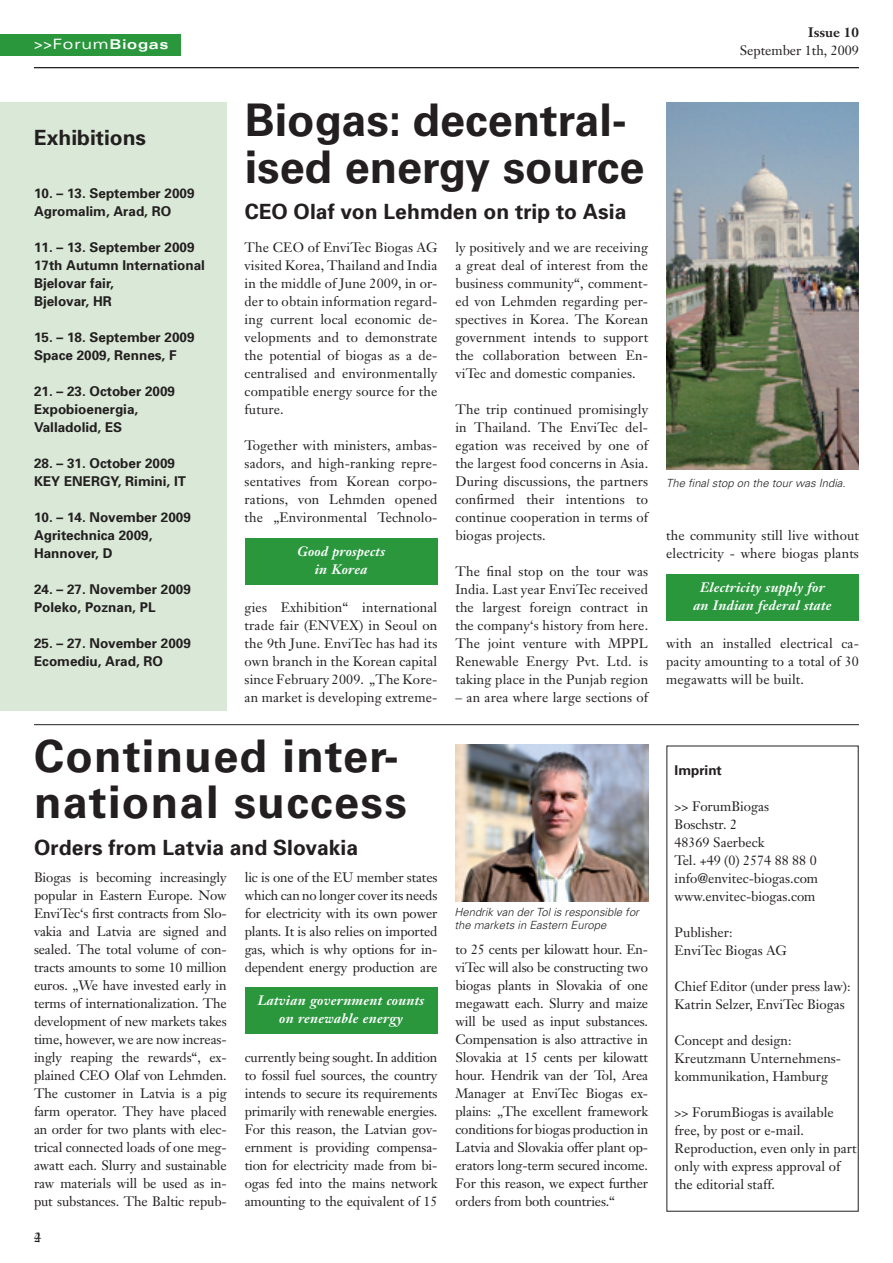
<style>
.page{position:relative;width:893px;height:1263px;background:#fff}
.page>*{position:absolute;margin:0;border:0;box-sizing:border-box;transform-origin:0 0}
.t1{font:700 45px/46.5px "Univers CE";color:#231f20}
.t2{font:700 45px/46.5px "Univers CE";letter-spacing:.03em;color:#231f20}
.t3{font:700 21px "Univers";color:#231f20}
.t4{font:expanded 14.25px "Univers";letter-spacing:.06em;color:#fff}
.t5{font:13.5px/18px "Janson Text";color:#231f20;text-align:justify}
.t6{font:700 13.5px/18px "Univers";color:#231f20}
.t7{font:italic 700 13.5px/18px "Janson Text";letter-spacing:.02em;color:#fff;text-align:center}
.t8{font:700 13.5px "Janson Text";color:#231f20}
.t9{font:italic 300 11.25px/13.5px "Univers";color:#231f20}
.s1{font-weight:700;font-size:13.5px}
</style>
<div class="page">
<div style="left:0;top:34px;width:181px;height:21px;background:#2a973d"></div>
<hr style="left:34px;top:67px;width:825px;height:1px;background:#231f20">
<div style="left:0;top:102px;width:227px;height:608px;background:#dae9d7"></div>
<div style="left:245px;top:987px;width:192px;height:46px;background:#2a973d"></div>
<hr style="left:34px;top:724px;width:825px;height:1px;background:#231f20">
<img style="left:456px;top:745px;width:193px;height:156px">
<div style="left:666px;top:574px;width:193px;height:47px;background:#2a973d"></div>
<div style="left:245px;top:538px;width:192px;height:47px;background:#2a973d"></div>
<img style="left:666px;top:102px;width:193px;height:368px">
<p class="t4" style="left:34px;top:36px;width:136px">&gt;&gt;Forum<span class="s1">Biogas</span></p>
<p class="t8" style="left:808px;top:24px;width:52px">Issue 10</p>
<p class="t5" style="left:740px;top:42px;width:121px">September 1th, 2009</p>
<h2 class="t3" style="left:34px;top:125px;width:114px">Exhibitions</h2>
<p class="t6" style="left:34px;top:184px;width:162px">10. – 13. September 2009<br>Agromalim, Arad, RO</p>
<p class="t6" style="left:34px;top:238px;width:173px">11. – 13. September 2009<br>17th Autumn International<br>Bjelovar fair,<br>Bjelovar, HR</p>
<p class="t6" style="left:34px;top:328px;width:162px">15. – 18. September 2009<br>Space 2009, Rennes, F</p>
<p class="t6" style="left:34px;top:382px;width:143px">21. – 23. October 2009<br>Expobioenergia,<br>Valladolid, ES</p>
<p class="t6" style="left:34px;top:454px;width:154px">28. – 31. October 2009<br>KEY ENERGY, Rimini, IT</p>
<p class="t6" style="left:34px;top:508px;width:158px">10. – 14. November 2009<br>Agritechnica 2009,<br>Hannover, D</p>
<p class="t6" style="left:34px;top:580px;width:158px">24. – 27. November 2009<br>Poleko, Poznan, PL</p>
<p class="t6" style="left:34px;top:634px;width:158px">25. – 27. November 2009<br>Ecomediu, Arad, RO</p>
<h1 class="t1" style="left:245px;top:98px;width:401px">Biogas: decentral&shy;ised energy source</h1>
<h2 class="t3" style="left:245px;top:199px;width:383px">CEO Olaf von Lehmden on trip to Asia</h2>
<p class="t5" style="left:245px;top:238px;width:194px">The CEO of EnviTec Biogas AG visited Korea, Thailand and India in the middle of June 2009, in or&shy;der to obtain information regard&shy;ing current local economic de&shy;velopments and to demonstrate the potential of biogas as a de&shy;centralised and environmentally compatible energy source for the future.</p>
<p class="t5" style="left:245px;top:436px;width:194px">Together with ministers, ambas&shy;sadors, and high-ranking repre&shy;sentatives from Korean corpo&shy;rations, von Lehmden opened the „Environmental Technolo-</p>
<p class="t7" style="left:297px;top:542px;width:90px">Good prospects in Korea</p>
<p class="t5" style="left:245px;top:598px;width:194px">gies Exhibition“ international trade fair (ENVEX) in Seoul on the 9th June. EnviTec has had its own branch in the Korean capital since February 2009. „The Kore&shy;an market is developing extreme-</p>
<p class="t5" style="left:455px;top:238px;width:194px">ly positively and we are receiving a great deal of interest from the business community“, comment&shy;ed von Lehmden regarding per&shy;spectives in Korea. The Korean government intends to support the collaboration between En&shy;viTec and domestic companies.</p>
<p class="t5" style="left:455px;top:400px;width:194px">The trip continued promisingly in Thailand. The EnviTec del&shy;egation was received by one of the largest food concerns in Asia.<br>During discussions, the partners confirmed their intentions to continue cooperation in terms of biogas projects.</p>
<p class="t5" style="left:455px;top:562px;width:194px">The final stop on the tour was India. Last year EnviTec received the largest foreign contract in the company‘s history from here.<br>The joint venture with MPPL Renewable Energy Pvt. Ltd. is taking place in the Punjab region</p>
<p class="t5" style="left:455px;top:688px;width:194px">– an area where large sections of</p>
<h1 class="t2" style="left:34px;top:734px;width:374px">Continued inter&shy;national success</h1>
<h2 class="t3" style="left:34px;top:835px;width:326px">Orders from Latvia and Slovakia</h2>
<p class="t5" style="left:34px;top:868px;width:194px">Biogas is becoming increasingly popular in Eastern Europe. Now EnviTec‘s first contracts from Slo&shy;vakia and Latvia are signed and sealed. The total volume of con&shy;tracts amounts to some 10 million euros. „We have invested early in terms of internationalization. The development of new markets takes time, however, we are now increas&shy;ingly reaping the rewards“, ex&shy;plained CEO Olaf von Lehmden.<br>The customer in Latvia is a pig farm operator. They have placed an order for two plants with elec&shy;trical connected loads of one meg&shy;awatt each. Slurry and sustainable raw materials will be used as in&shy;put substances. The Baltic repub-</p>
<p class="t5" style="left:245px;top:868px;width:194px">lic is one of the EU member states which can no longer cover its needs for electricity with its own power plants. It is also relies on imported gas, which is why options for in&shy;dependent energy production are</p>
<p class="t7" style="left:258px;top:991px;width:168px">Latvian government counts on renewable energy</p>
<p class="t5" style="left:245px;top:1048px;width:194px">currently being sought. In addition to fossil fuel sources, the country intends to secure its requirements primarily with renewable energies.<br>For this reason, the Latvian gov&shy;ernment is providing compensa&shy;tion for electricity made from bi&shy;ogas fed into the mains network amounting to the equivalent of 15</p>
<p class="t5" style="left:34px;top:1228px;width:9px">4</p>
<p class="t5" style="left:34px;top:1228px;width:9px">2</p>
<p class="t9" style="left:454px;top:905px;width:186px">Hendrik van der Tol is responsible for the markets in Eastern Europe</p>
<p class="t5" style="left:455px;top:940px;width:194px">to 25 cents per kilowatt hour. En&shy;viTec will also be constructing two biogas plants in Slovakia of one megawatt each. Slurry and maize will be used as input substances.<br>Compensation is also attractive in Slovakia at 15 cents per kilowatt hour. Hendrik van der Tol, Area Manager at EnviTec Biogas ex&shy;plains: „The excellent framework conditions for biogas production in Latvia and Slovakia offer plant op&shy;erators long-term secured income.<br>For this reason, we expect further orders from both countries.“</p>
<p class="t9" style="left:666px;top:476px;width:181px">The final stop on the tour was India.</p>
<p class="t5" style="left:666px;top:526px;width:194px">the community still live without electricity - where biogas plants</p>
<p class="t7" style="left:693px;top:579px;width:140px">Electricity supply for an Indian federal state</p>
<p class="t5" style="left:666px;top:634px;width:194px">with an installed electrical ca&shy;pacity amounting to a total of 30 megawatts will be built.</p>
<p class="t6" style="left:675px;top:761px;width:49px">Imprint</p>
<p class="t5" style="left:675px;top:797px;width:145px;text-align:left">&gt;&gt; ForumBiogas<br>Boschstr. 2<br>48369 Saerbeck<br>Tel. +49 (0) 2574 88 88 0 info@envitec-biogas.com www.envitec-biogas.com</p>
<p class="t5" style="left:675px;top:923px;width:114px">Publisher:<br>EnviTec Biogas AG</p>
<p class="t5" style="left:675px;top:977px;width:177px">Chief Editor (under press law):<br>Katrin Selzer, EnviTec Biogas</p>
<p class="t5" style="left:675px;top:1031px;width:168px;text-align:left">Concept and design:<br>Kreutzmann Unternehmens&shy;kommunikation, Hamburg</p>
<p class="t5" style="left:675px;top:1103px;width:183px;text-align:left">&gt;&gt; ForumBiogas is available free, by post or e-mail.<br>Reproduction, even only in part only with express approval of the editorial staff.</p>
</div>
